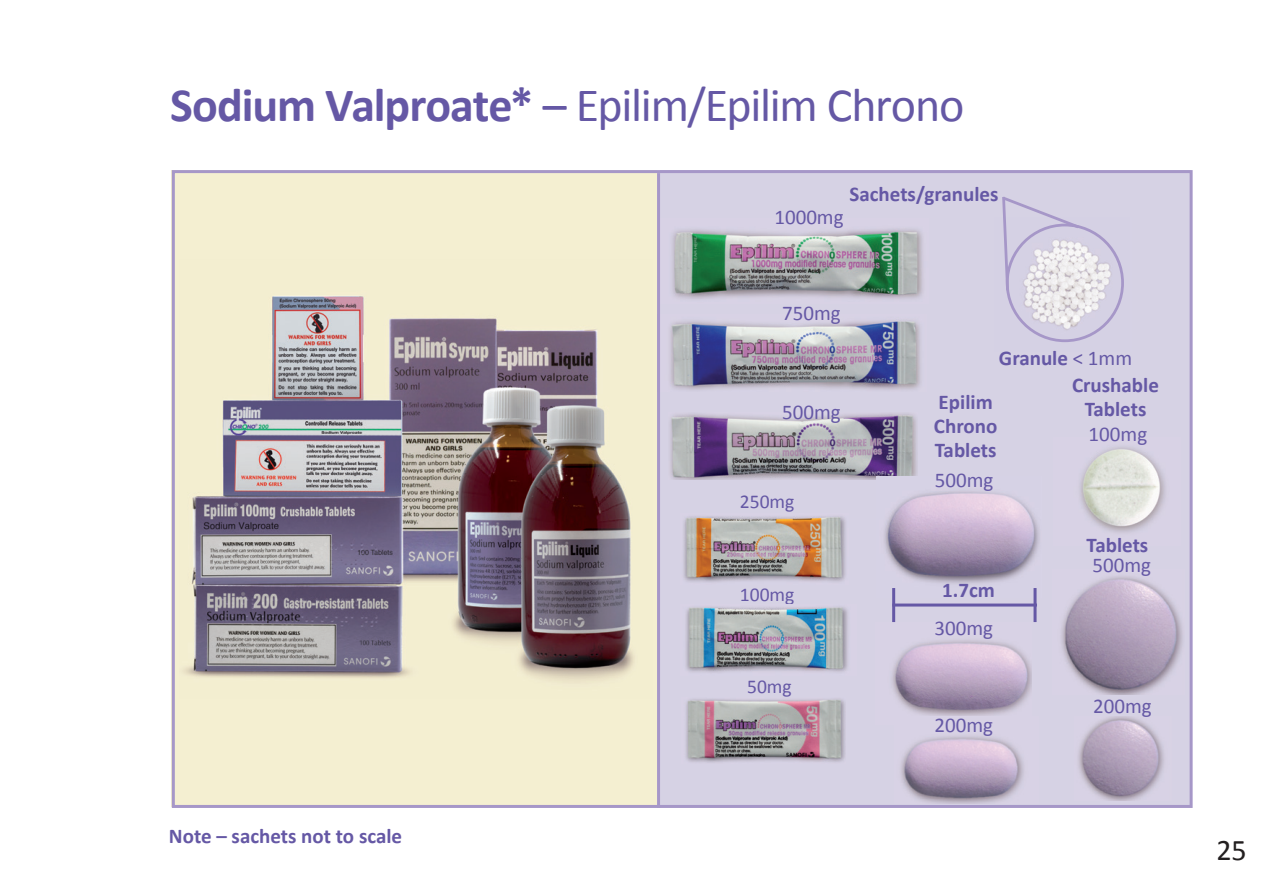
<style>
.page{position:relative;width:1276px;height:893px;background:#fff}
.page>*{position:absolute;margin:0;border:0;box-sizing:border-box;transform-origin:0 0}
.t1{font:48px "Calibri";letter-spacing:-.025em;color:#6558a5}
.t2{font:30px "Calibri";color:#231f20}
.t3{font:700 21px/24px "Calibri";color:#6558a5;text-align:center}
.t4{font:21px "Calibri";color:#6558a5}
.t5{font:19.5px "Calibri";color:#6558a5}
.s1{font-weight:700}
.s2{font-weight:400}
</style>
<div class="page">
<div style="left:660px;top:170px;width:531px;height:637px;background:#d6d2e4"></div>
<div style="left:172px;top:170px;width:485px;height:637px;background:#f4efd1"></div>
<div style="left:172px;top:170px;width:1020px;height:638px;border:3px solid #a697c8"></div>
<img style="left:672px;top:229px;width:251px;height:70px">
<img style="left:670px;top:320px;width:251px;height:70px">
<img style="left:670px;top:413px;width:247px;height:67px">
<img style="left:683px;top:516px;width:163px;height:66px">
<img style="left:686px;top:607px;width:162px;height:65px">
<img style="left:686px;top:699px;width:159px;height:64px">
<img style="left:1080px;top:447px;width:85px;height:86px">
<img style="left:1061px;top:576px;width:122px;height:118px">
<img style="left:1078px;top:716px;width:86px;height:84px">
<img style="left:892px;top:640px;width:139px;height:76px">
<img style="left:901px;top:736px;width:123px;height:67px">
<img style="left:876px;top:476px;width:163px;height:121px">
<hr style="left:657px;top:173px;width:3px;height:635px;background:#a697c8">
<img style="left:1006px;top:226px;width:118px;height:116px">
<svg style="left:1002px;top:197px;width:80px;height:96px"></svg>
<img style="left:183px;top:296px;width:451px;height:386px">
<hr style="left:892px;top:603px;width:145px;height:3px;background:#6558a5">
<hr style="left:1033px;top:588px;width:3px;height:34px;background:#6558a5">
<hr style="left:892px;top:588px;width:3px;height:34px;background:#6558a5">
<h1 class="t1" style="left:170px;top:75px;width:796px"><span class="s1">Sodium Valproate*</span> – Epilim/Epilim Chrono</h1>
<p class="t3" style="left:849px;top:182px;width:150px">Sachets/granules</p>
<p class="t4" style="left:774px;top:203px;width:71px">1000mg</p>
<p class="t3" style="left:169px;top:824px;width:235px">Note – sachets not to scale</p>
<p class="t4" style="left:782px;top:300px;width:60px">750mg</p>
<p class="t4" style="left:782px;top:399px;width:60px">500mg</p>
<p class="t5" style="left:740px;top:490px;width:56px">250mg</p>
<p class="t5" style="left:740px;top:582px;width:56px">100mg</p>
<p class="t5" style="left:747px;top:674px;width:46px">50mg</p>
<p class="t3" style="left:999px;top:346px;width:135px">Granule <span class="s2">&lt; 1mm</span></p>
<p class="t3" style="left:934px;top:390px;width:65px;text-align:left">Epilim<br>Chrono<br>Tablets</p>
<p class="t4" style="left:935px;top:467px;width:60px">500mg</p>
<p class="t3" style="left:942px;top:578px;width:54px">1.7cm</p>
<p class="t4" style="left:934px;top:615px;width:60px">300mg</p>
<p class="t4" style="left:934px;top:711px;width:60px">200mg</p>
<p class="t3" style="left:1072px;top:373px;width:88px">Crushable<br>Tablets</p>
<p class="t4" style="left:1088px;top:421px;width:60px">100mg</p>
<p class="t3" style="left:1086px;top:533px;width:63px">Tablets</p>
<p class="t4" style="left:1092px;top:552px;width:60px">500mg</p>
<p class="t4" style="left:1093px;top:693px;width:60px">200mg</p>
<h2 class="t2" style="left:1216px;top:831px;width:32px">25</h2>
</div>
